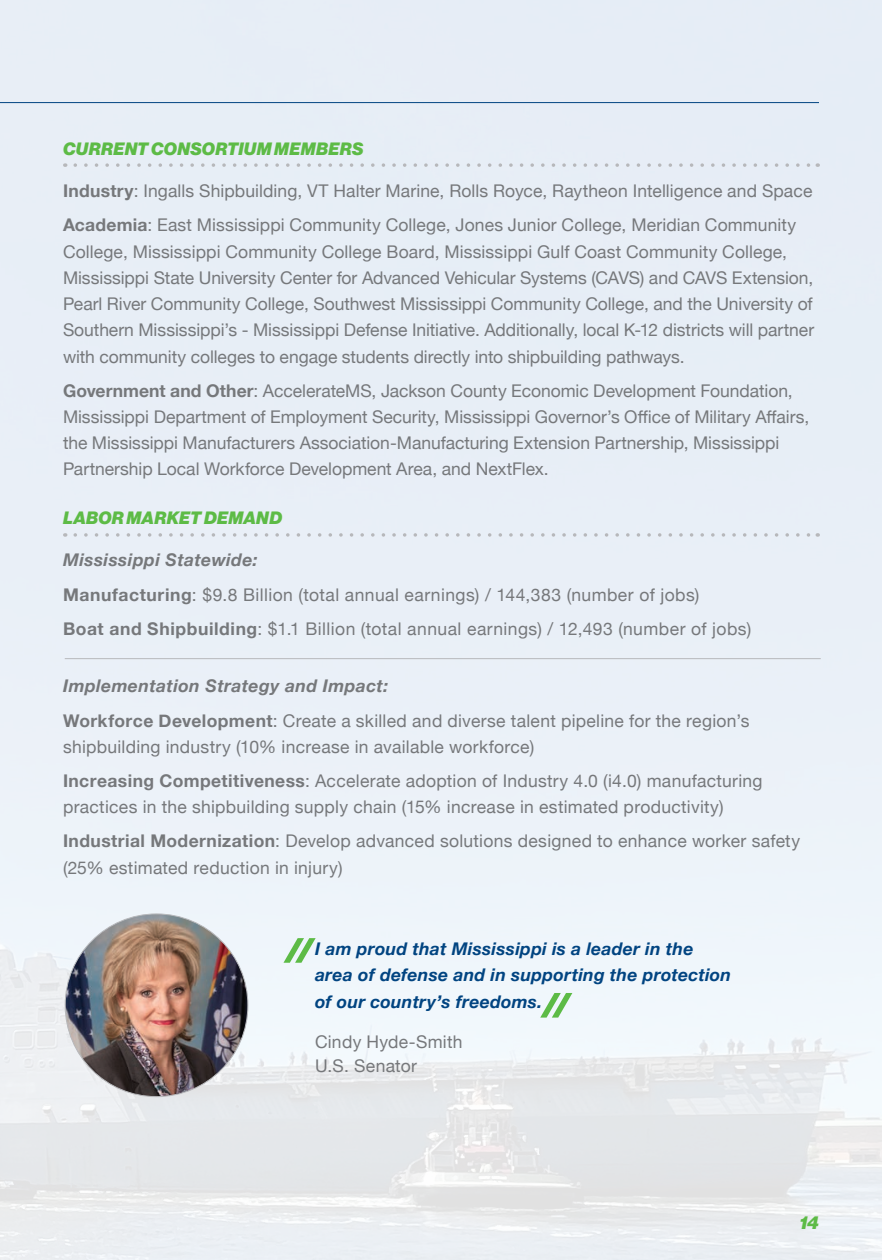
<style>
.page{position:relative;width:882px;height:1260px;background:#fff}
.page>*{position:absolute;margin:0;border:0;box-sizing:border-box;transform-origin:0 0}
.t1{font:17.5px/26.2px "Helvetica Neue";letter-spacing:.005em;color:#76787b}
.t2{font:17.5px "Helvetica Neue";letter-spacing:.025em;color:#76787b}
.t3{font:italic 700 17.5px "Helvetica Neue";letter-spacing:.015em;color:#014481}
.t4{font:italic 700 17.5px "Helvetica Neue";letter-spacing:.025em;color:#76787b}
.t5{font:17.5px "N Haas Grotesk DS Pro 96 Blk It";letter-spacing:.025em;color:#5dbb46}
.s1{font-weight:700}
</style>
<div class="page">
<svg style="left:75px;top:163px;width:743px;height:4px;background:#dbe1e8"></svg>
<svg style="left:75px;top:533px;width:743px;height:4px;background:#dde2e9"></svg>
<hr style="left:65px;top:658px;width:756px;height:1px;background:#b7b8bb">
<hr style="left:0;top:102px;width:819px;height:1px;background:#014481">
<img style="left:65px;top:914px;width:183px;height:183px;border-radius:91px">
<svg style="left:540px;top:993px;width:32px;height:25px"></svg>
<svg style="left:283px;top:938px;width:33px;height:25px"></svg>
<p class="t5" style="left:63px;top:139px;width:302px">CURRENT CONSORTIUM MEMBERS</p>
<p class="t1" style="left:63px;top:179px;width:751px"><span class="s1">Industry</span>: Ingalls Shipbuilding, VT Halter Marine, Rolls Royce, Raytheon Intelligence and Space</p>
<p class="t1" style="left:63px;top:213px;width:753px"><span class="s1">Academia</span>: East Mississippi Community College, Jones Junior College, Meridian Community College, Mississippi Community College Board, Mississippi Gulf Coast Community College, Mississippi State University Center for Advanced Vehicular Systems (CAVS) and CAVS Extension, Pearl River Community College, Southwest Mississippi Community College, and the University of Southern Mississippi’s - Mississippi Defense Initiative. Additionally, local K-12 districts will partner with community colleges to engage students directly into shipbuilding pathways.</p>
<p class="t1" style="left:63px;top:378px;width:748px"><span class="s1">Government and Other</span>: AccelerateMS, Jackson County Economic Development Foundation, Mississippi Department of Employment Security, Mississippi Governor’s Office of Military Affairs, the Mississippi Manufacturers Association-Manufacturing Extension Partnership, Mississippi Partnership Local Workforce Development Area, and NextFlex.</p>
<p class="t5" style="left:63px;top:508px;width:220px">LABOR MARKET DEMAND</p>
<p class="t4" style="left:63px;top:546px;width:196px">Mississippi Statewide:</p>
<p class="t2" style="left:63px;top:582px;width:638px"><span class="s1">Manufacturing</span>: $9.8 Billion (total annual earnings) / 144,383 (number of jobs)</p>
<p class="t2" style="left:63px;top:616px;width:690px"><span class="s1">Boat and Shipbuilding</span>: $1.1 Billion (total annual earnings) / 12,493 (number of jobs)</p>
<p class="t4" style="left:63px;top:672px;width:327px">Implementation Strategy and Impact:</p>
<p class="t1" style="left:63px;top:708px;width:688px"><span class="s1">Workforce Development</span>: Create a skilled and diverse talent pipeline for the region’s shipbuilding industry (10% increase in available workforce)</p>
<p class="t1" style="left:63px;top:769px;width:701px"><span class="s1">Increasing Competitiveness</span>: Accelerate adoption of Industry 4.0 (i4.0) manufacturing practices in the shipbuilding supply chain (15% increase in estimated productivity)</p>
<p class="t1" style="left:63px;top:829px;width:739px"><span class="s1">Industrial Modernization</span>: Develop advanced solutions designed to enhance worker safety (25% estimated reduction in injury)</p>
<p class="t3" style="left:315px;top:935px;width:380px">I am proud that Mississippi is a leader in the</p>
<p class="t3" style="left:315px;top:961px;width:418px">area of defense and in supporting the protection</p>
<p class="t3" style="left:315px;top:988px;width:229px">of our country’s freedoms.</p>
<p class="t1" style="left:315px;top:1030px;width:149px">Cindy Hyde-Smith</p>
<p class="t1" style="left:315px;top:1054px;width:104px">U.S. Senator</p>
<p class="t5" style="left:800px;top:1212px;width:21px">14</p>
</div>
